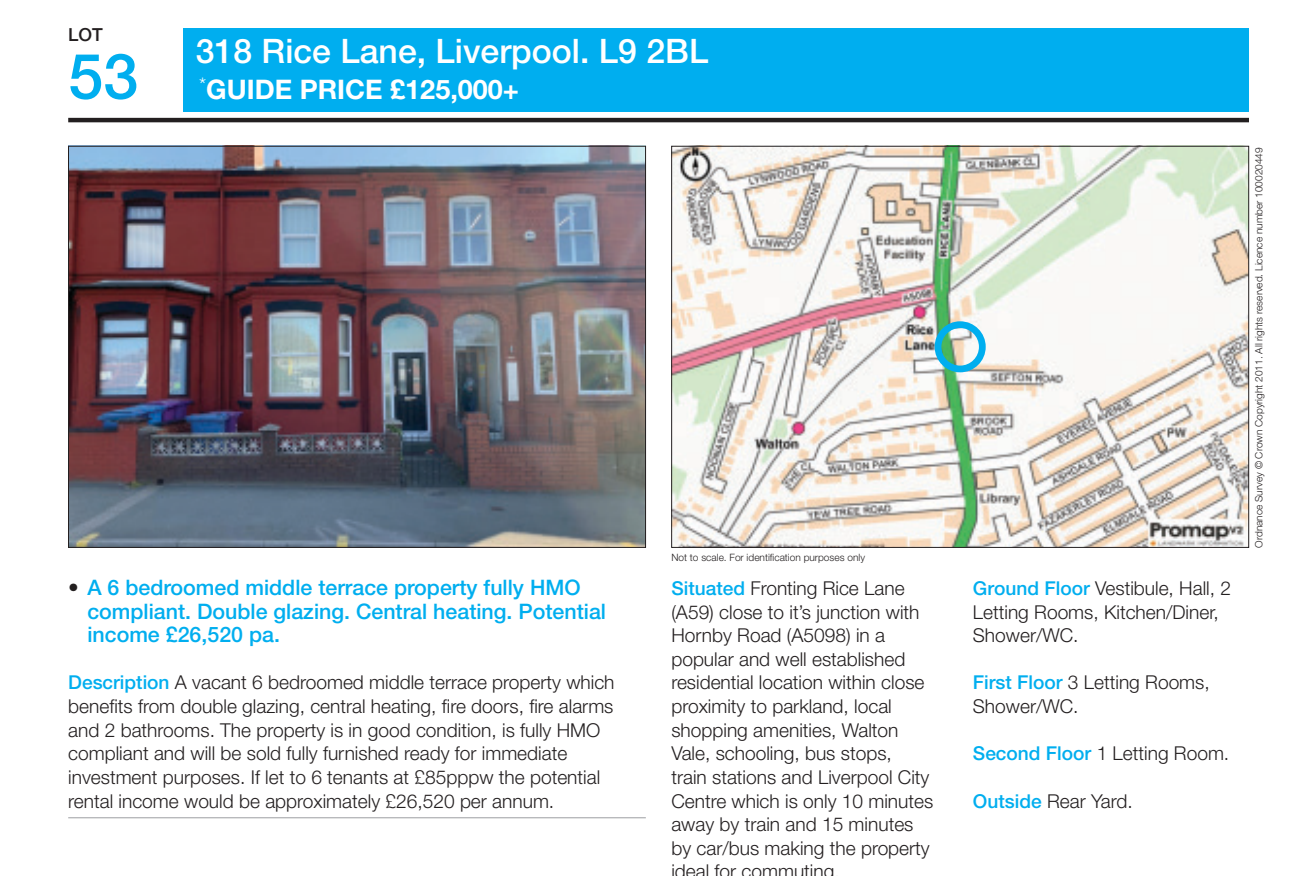
<style>
.page{position:relative;width:1293px;height:876px;background:#fff}
.page>*{position:absolute;margin:0;border:0;box-sizing:border-box;transform-origin:0 0}
.t1{font:500 63px "Helvetica Neue LT Std";color:#00aeef}
.t2{font:500 33.75px "Helvetica Neue LT Std";color:#fff}
.t3{font:700 27px "Helvetica Neue LT Std";color:#fff}
.t4{font:500 21.38px/23.6px "Helvetica Neue LT Std";color:#00aeef}
.t5{font:300 19.12px/23.6px "Helvetica Neue LT Std";color:#231f20}
.t6{font:500 18px "Helvetica Neue LT Std";color:#231f20}
.t7{font:300 10.12px "Helvetica Neue LT Std";color:#231f20}
.s1{color:#231f20}
.s2{font-weight:500;color:#00aeef}
</style>
<div class="page">
<div style="left:183px;top:29px;width:1065px;height:83px;background:#00aeef"></div>
<hr style="left:68px;top:118px;width:1180px;height:4px;background:#231f20">
<img style="left:70px;top:148px;width:573px;height:398px">
<img style="left:673px;top:148px;width:573px;height:398px">
<hr style="left:68px;top:817px;width:577px;height:1px;background:#a7a9ac">
<div style="left:934px;top:321px;width:51px;height:51px;border:7px solid #00aeef;border-radius:50%"></div>
<p class="t6" style="left:68px;top:24px;width:36px">LOT</p>
<h1 class="t1" style="left:68px;top:39px;width:72px">53</h1>
<h2 class="t2" style="left:196px;top:31px;width:514px">318 Rice Lane, Liverpool. L9 2BL</h2>
<h3 class="t3" style="left:199px;top:72px;width:321px"><sup>*</sup>GUIDE PRICE £125,000+</h3>
<p class="t7" style="left:671px;top:551px;width:195px">Not to scale. For identification purposes only</p>
<p class="t4" style="left:87px;top:575px;width:520px;text-indent:-19px"><span class="s1">•</span> A 6 bedroomed middle terrace property fully HMO compliant. Double glazing. Central heating. Potential income £26,520 pa.</p>
<p class="t5" style="left:68px;top:670px;width:547px"><span class="s2">Description</span> A vacant 6 bedroomed middle terrace property which benefits from double glazing, central heating, fire doors, fire alarms and 2 bathrooms. The property is in good condition, is fully HMO compliant and will be sold fully furnished ready for immediate investment purposes. If let to 6 tenants at £85pppw the potential rental income would be approximately £26,520 per annum.</p>
<p class="t5" style="left:671px;top:576px;width:263px"><span class="s2">Situated</span> Fronting Rice Lane (A59) close to it’s junction with<br>Hornby Road (A5098) in a popular and well established residential location within close proximity to parkland, local shopping amenities, Walton<br>Vale, schooling, bus stops,<br>train stations and Liverpool City<br>Centre which is only 10 minutes away by train and 15 minutes by car/bus making the property ideal for commuting</p>
<p class="t5" style="left:972px;top:576px;width:259px"><span class="s2">Ground Floor</span> Vestibule, Hall, 2<br>Letting Rooms, Kitchen/Diner,<br>Shower/WC .</p>
<p class="t5" style="left:972px;top:670px;width:238px"><span class="s2">First Floor</span> 3 Letting Rooms,<br>Shower/WC .</p>
<p class="t5" style="left:972px;top:741px;width:258px"><span class="s2">Second Floor</span> 1 Letting Room.</p>
<p class="t5" style="left:972px;top:788px;width:161px"><span class="s2">Outside</span> Rear Yard.</p>
<p class="t7" style="left:1252px;top:548px;width:402px;rotate:-90deg">Ordnance Survey © Crown Copyright 2011. All rights reserved. Licence number 100020449</p>
</div>
